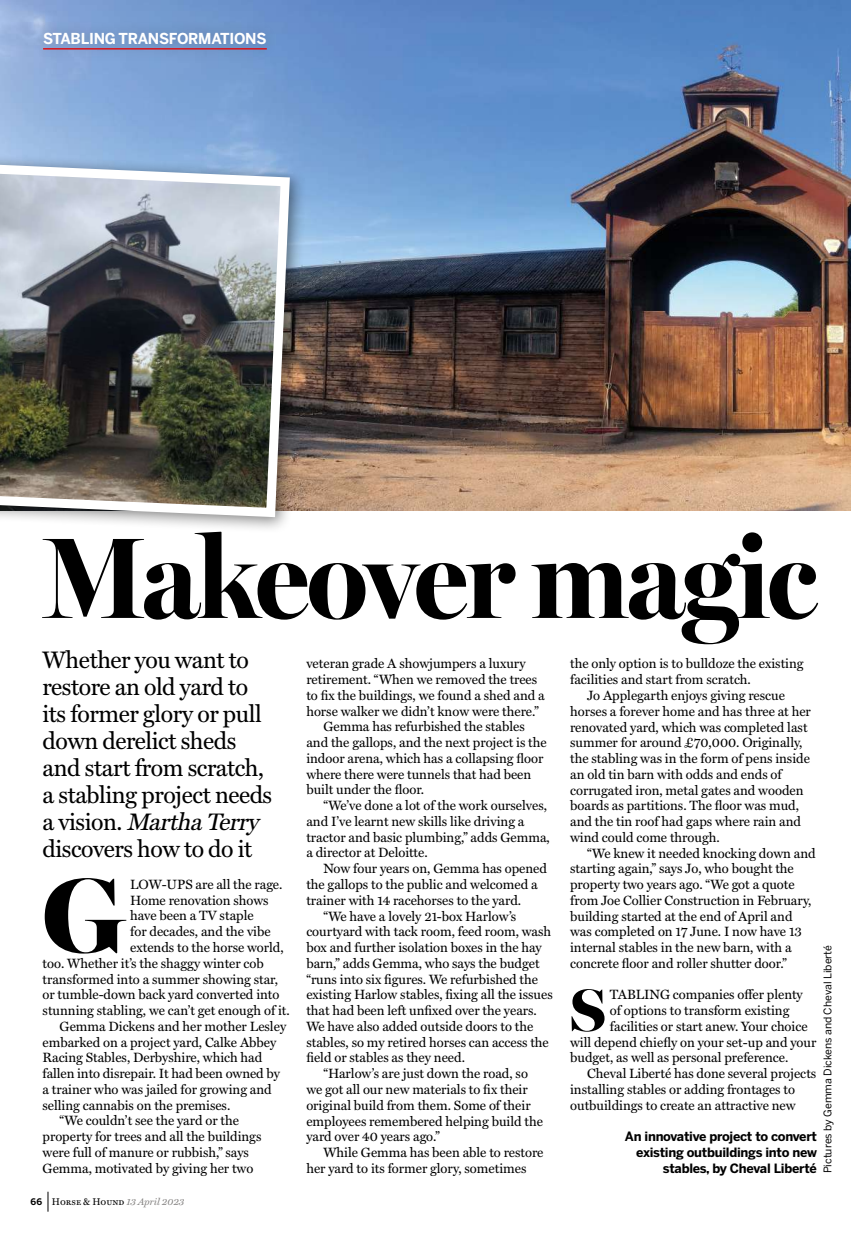
<style>
.page{position:relative;width:851px;height:1234px;background:#fff}
.page>*{position:absolute;margin:0;border:0;box-sizing:border-box;transform-origin:0 0}
.t1{font:700 115.5px "Miller Banner";letter-spacing:-.02em;color:#000}
.t2{font:900 105.75px "Miller Banner";color:#000}
.t3{font:900 59.55px "Miller Banner";color:#000}
.t4{font:24px/27px "Miller Text";letter-spacing:-.02em;color:#000}
.t5{font:700 15px "Benton Sans";letter-spacing:-.02em;color:#fff}
.t6{font:13.5px/15.8px "Miller Text";color:#000}
.t7{font:700 12.75px/15.8px "Benton Sans";letter-spacing:-.02em;color:#000;text-align:right}
.t8{font:10.5px "Benton Sans";letter-spacing:-.005em;color:#000}
.t9{font:9.75px "Miller Text";color:#000}
.s1{font-style:italic}
.s2{font-family:"Benton Sans";font-weight:700;font-size:9px}
.s3{font-style:italic;color:#858382}
</style>
<div class="page">
<svg style="left:48px;top:1191px;width:1px;height:20px"></svg>
<img style="left:0;top:0;width:850px;height:510px">
<div style="left:0;top:153px;width:307px;height:381px;background:#000;opacity:.5"></div>
<img style="left:0;top:159px;width:294px;height:362px">
<div style="left:30px;top:18px;width:249px;height:46px;background:#000;opacity:.2"></div>
<hr style="left:43px;top:48px;width:224px;height:2px;background:#db1117">
<p class="t5" style="left:43px;top:29px;width:225px">STABLING TRANSFORMATIONS</p>
<h1 class="t1" style="left:43px;top:508px;width:776px">Makeover magic</h1>
<h3 class="t4" style="left:43px;top:644px;width:231px">Whether you want to restore an old yard to its former glory or pull down derelict sheds and start from scratch, a stabling project needs a v i s i o n . <span class="s1">MarthaTerry </span>discovers how to do it</h3>
<p class="t6" style="left:306px;top:654px;width:221px">veteran grade A showjumpers a luxury</p>
<p class="t6" style="left:306px;top:670px;width:232px">retirement. “When we removed the trees</p>
<p class="t6" style="left:306px;top:686px;width:240px">to fix the buildings, we found a shed and a</p>
<p class="t6" style="left:306px;top:702px;width:234px">horse walker we didn’t know were there.”</p>
<p class="t6" style="left:323px;top:717px;width:203px">Gemma has refurbished the stables</p>
<p class="t6" style="left:306px;top:733px;width:242px">and the gallops, and the next project is the</p>
<p class="t6" style="left:306px;top:749px;width:238px">indoor arena, which has a collapsing floor</p>
<p class="t6" style="left:306px;top:765px;width:226px">where there were tunnels that had been</p>
<p class="t6" style="left:306px;top:780px;width:119px">built under the floor.</p>
<p class="t6" style="left:323px;top:796px;width:225px">“We’ve done a lot of the work ourselves,</p>
<p class="t6" style="left:306px;top:812px;width:220px">and I’ve learnt new skills like driving a</p>
<p class="t6" style="left:306px;top:828px;width:245px">tractor and basic plumbing,” adds Gemma,</p>
<p class="t6" style="left:306px;top:843px;width:123px">a director at Deloitte.</p>
<p class="t6" style="left:323px;top:859px;width:225px">Now four years on, Gemma has opened</p>
<p class="t6" style="left:306px;top:875px;width:233px">the gallops to the public and welcomed a</p>
<p class="t6" style="left:306px;top:891px;width:216px">trainer with 14 racehorses to the yard.</p>
<p class="t6" style="left:323px;top:906px;width:194px">“We have a lovely 21-box Harlow’s</p>
<p class="t6" style="left:306px;top:922px;width:246px">courtyard with tack room, feed room, wash</p>
<p class="t6" style="left:306px;top:938px;width:237px">box and further isolation boxes in the hay</p>
<p class="t6" style="left:306px;top:954px;width:235px">barn,” adds Gemma, who says the budget</p>
<p class="t6" style="left:306px;top:969px;width:233px">“runs into six figures. We refurbished the</p>
<p class="t6" style="left:306px;top:985px;width:248px">existing Harlow stables, fixing all the issues</p>
<p class="t6" style="left:306px;top:1001px;width:232px">that had been left unfixed over the years.</p>
<p class="t6" style="left:306px;top:1017px;width:228px">We have also added outside doors to the</p>
<p class="t6" style="left:306px;top:1032px;width:244px">stables, so my retired horses can access the</p>
<p class="t6" style="left:306px;top:1048px;width:160px">field or stables as they need.</p>
<p class="t6" style="left:323px;top:1064px;width:206px">“Harlow’s are just down the road, so</p>
<p class="t6" style="left:306px;top:1080px;width:223px">we got all our new materials to fix their</p>
<p class="t6" style="left:306px;top:1095px;width:226px">original build from them. Some of their</p>
<p class="t6" style="left:306px;top:1111px;width:238px">employees remembered helping build the</p>
<p class="t6" style="left:306px;top:1127px;width:135px">yard over 40 years ago.”</p>
<p class="t6" style="left:323px;top:1143px;width:222px">While Gemma has been able to restore</p>
<p class="t6" style="left:306px;top:1158px;width:221px">her yard to its former glory, sometimes</p>
<h2 class="t2" style="left:43px;top:851px;width:85px">G</h2>
<p class="t6" style="left:130px;top:875px;width:154px">LOW-UPS are all the rage.</p>
<p class="t6" style="left:130px;top:891px;width:140px">Home renovation shows</p>
<p class="t6" style="left:130px;top:906px;width:125px">have been a TV staple</p>
<p class="t6" style="left:130px;top:922px;width:142px">for decades, and the vibe</p>
<p class="t6" style="left:130px;top:938px;width:155px">extends to the horse world,</p>
<p class="t6" style="left:43px;top:954px;width:223px">too. Whether it’s the shaggy winter cob</p>
<p class="t6" style="left:43px;top:969px;width:237px">transformed into a summer showing star,</p>
<p class="t6" style="left:43px;top:985px;width:238px">or tumble-down back yard converted into</p>
<p class="t6" style="left:43px;top:1001px;width:249px">stunning stabling, we can’t get enough of it.</p>
<p class="t6" style="left:60px;top:1017px;width:228px">Gemma Dickens and her mother Lesley</p>
<p class="t6" style="left:43px;top:1032px;width:235px">embarked on a project yard, Calke Abbey</p>
<p class="t6" style="left:43px;top:1048px;width:221px">Racing Stables, Derbyshire, which had</p>
<p class="t6" style="left:43px;top:1064px;width:239px">fallen into disrepair. It had been owned by</p>
<p class="t6" style="left:43px;top:1080px;width:231px">a trainer who was jailed for growing and</p>
<p class="t6" style="left:43px;top:1095px;width:189px">selling cannabis on the premises.</p>
<p class="t6" style="left:60px;top:1111px;width:181px">“We couldn’t see the yard or the</p>
<p class="t6" style="left:43px;top:1127px;width:220px">property for trees and all the buildings</p>
<p class="t6" style="left:43px;top:1143px;width:208px">were full of manure or rubbish,” says</p>
<p class="t6" style="left:43px;top:1158px;width:212px">Gemma, motivated by giving her two</p>
<p class="t9" style="left:31px;top:1193px;width:155px"><span class="s2">66</span> Horse &amp; Hound <span class="s3">13 April 2023</span></p>
<p class="t6" style="left:570px;top:654px;width:235px">the only option is to bulldoze the existing facilities and start from scratch.</p>
<p class="t6" style="left:570px;top:686px;width:242px;text-indent:17px">Jo Applegarth enjoys giving rescue horses a forever home and has three at her renovated yard, which was completed last summer for around £70,000. Originally, the stabling was in the form of pens inside an old tin barn with odds and ends of corrugated iron, metal gates and wooden boards as partitions. The floor was mud, and the tin roof had gaps where rain and wind could come through.</p>
<p class="t6" style="left:570px;top:844px;width:247px;text-indent:17px">“We knew it needed knocking down and starting again,” says Jo, who bought the property two years ago. “We got a quote from Joe Collier Construction in February, building started at the end of April and was completed on 17 June. I now have 13 internal stables in the new barn, with a concrete floor and roller shutter door.”</p>
<h3 class="t3" style="left:570px;top:973px;width:37px">S</h3>
<p class="t6" style="left:609px;top:985px;width:194px">TABLING companies offer plenty</p>
<p class="t8" style="left:821px;top:1172px;width:230px;rotate:-90deg">Pictures by Gemma Dickens and Cheval Liberté</p>
<p class="t6" style="left:609px;top:1001px;width:181px">of options to transform existing</p>
<p class="t6" style="left:609px;top:1017px;width:199px">facilities or start anew. Your choice</p>
<p class="t6" style="left:570px;top:1032px;width:248px">will depend chiefly on your set-up and your</p>
<p class="t6" style="left:570px;top:1048px;width:220px">budget, as well as personal preference.</p>
<p class="t6" style="left:587px;top:1064px;width:231px">Cheval Liberté has done several projects</p>
<p class="t6" style="left:570px;top:1080px;width:226px">installing stables or adding frontages to</p>
<p class="t6" style="left:570px;top:1095px;width:227px">outbuildings to create an attractive new</p>
<p class="t7" style="left:624px;top:1128px;width:193px">An innovative project to convert existing outbuildings into new stables, by Cheval Liberté</p>
</div>
